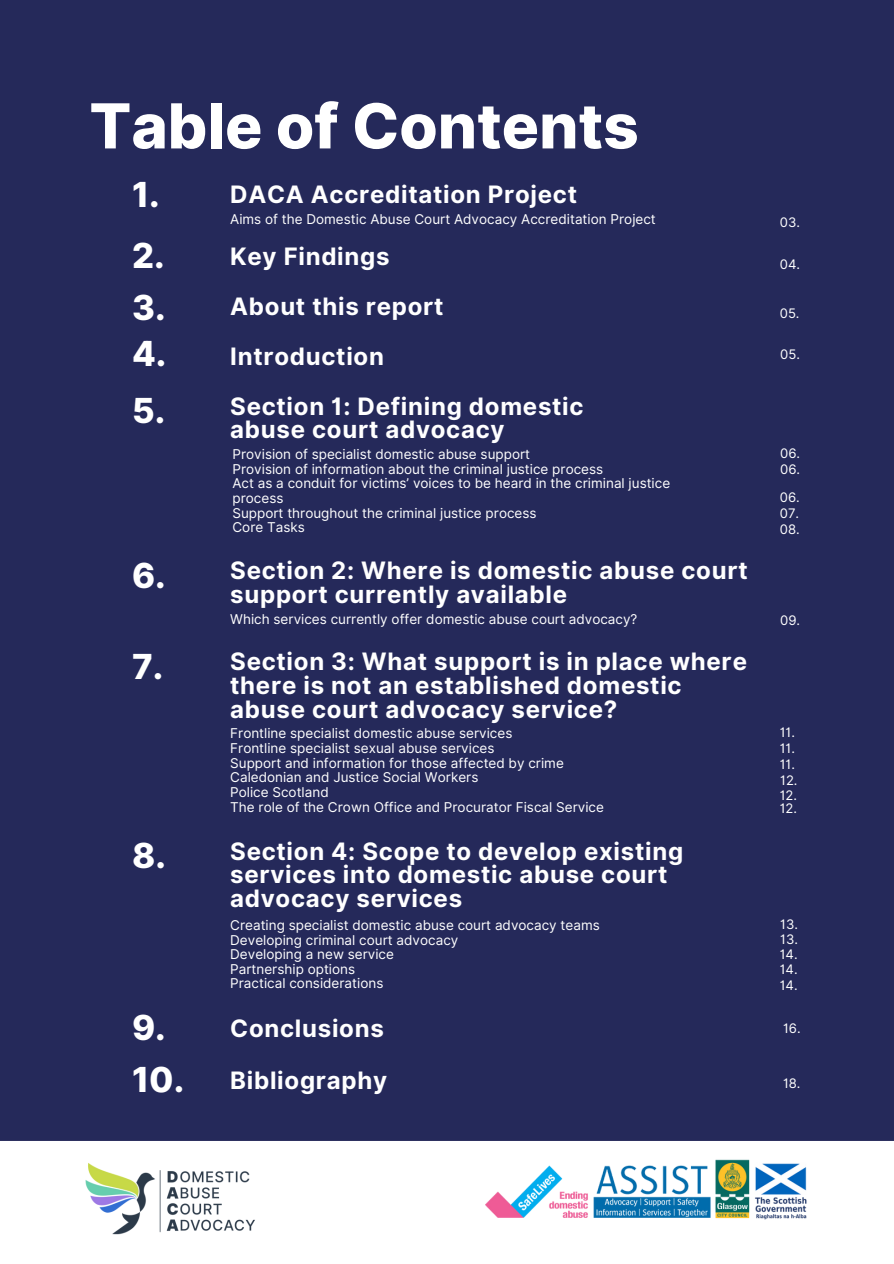
<style>
.page{position:relative;width:894px;height:1264px;background:#fff}
.page>*{position:absolute;margin:0;border:0;box-sizing:border-box;transform-origin:0 0}
.t1{font:800 62.1px "Inter";color:#fff}
.t2{font:800 34.5px "Inter";color:#fff}
.t3{font:700 24px/23.7px "Inter";letter-spacing:.03em;color:#fff}
.t4{font:13.5px/14.7px "Inter";color:#fff}
.t5{font:13.05px "Inter";color:#fff}
</style>
<div class="page">
<div style="left:0;top:0;width:893px;height:1263px;background:#25295a"></div>
<div style="left:0;top:1141px;width:893px;height:122px;background:#fff"></div>
<img style="left:81px;top:1154px;width:189px;height:90px">
<img style="left:474px;top:1141px;width:371px;height:98px">
<h2 class="t1" style="left:89px;top:88px;width:550px">Table of Contents</h2>
<h2 class="t2" style="left:132px;top:173px;width:29px">1.</h2>
<h1 class="t3" style="left:230px;top:182px;width:348px">DACA Accreditation Project</h1>
<h2 class="t4" style="left:230px;top:211px;width:427px">Aims of the Domestic Abuse Court Advocacy Accreditation Project</h2>
<h3 class="t5" style="left:779px;top:214px;width:22px">03.</h3>
<p class="t5" style="left:779px;top:256px;width:22px">04.</p>
<p class="t5" style="left:779px;top:305px;width:21px">05.</p>
<p class="t5" style="left:780px;top:347px;width:21px">05.</p>
<p class="t2" style="left:132px;top:235px;width:34px">2.</p>
<p class="t3" style="left:230px;top:244px;width:161px">Key Findings</p>
<p class="t2" style="left:132px;top:287px;width:35px">3.</p>
<h3 class="t3" style="left:230px;top:294px;width:215px">About this report</h3>
<p class="t2" style="left:132px;top:333px;width:36px">4.</p>
<h3 class="t3" style="left:230px;top:344px;width:155px">Introduction</h3>
<p class="t3" style="left:230px;top:394px;width:355px">Section 1: Defining domestic abuse court advocacy</p>
<h2 class="t2" style="left:132px;top:389px;width:35px">5.</h2>
<p class="t4" style="left:232px;top:447px;width:299px">Provision of specialist domestic abuse support</p>
<p class="t4" style="left:232px;top:461px;width:372px">Provision of information about the criminal justice process</p>
<p class="t4" style="left:232px;top:476px;width:439px">Act as a conduit for victims’ voices to be heard in the criminal justice process</p>
<p class="t4" style="left:232px;top:505px;width:305px">Support throughout the criminal justice process</p>
<p class="t4" style="left:232px;top:520px;width:74px">Core Tasks</p>
<h3 class="t2" style="left:132px;top:554px;width:35px">6.</h3>
<h2 class="t3" style="left:230px;top:558px;width:519px">Section 2: Where is domestic abuse court support currently available</h2>
<p class="t4" style="left:230px;top:611px;width:408px">Which services currently offer domestic abuse court advocacy?</p>
<h3 class="t2" style="left:132px;top:645px;width:33px">7.</h3>
<p class="t3" style="left:230px;top:649px;width:518px">Section 3: What support is in place where there is not an established domestic abuse court advocacy service?</p>
<h2 class="t4" style="left:230px;top:726px;width:283px">Frontline specialist domestic abuse services</h2>
<h3 class="t4" style="left:230px;top:740px;width:266px">Frontline specialist sexual abuse services</h3>
<p class="t4" style="left:230px;top:755px;width:335px">Support and information for those affected by crime</p>
<p class="t4" style="left:230px;top:770px;width:250px">Caledonian and Justice Social Workers</p>
<h2 class="t4" style="left:230px;top:784px;width:100px">Police Scotland</h2>
<h3 class="t4" style="left:230px;top:799px;width:375px">The role of the Crown Office and Procurator Fiscal Service</h3>
<p class="t2" style="left:132px;top:835px;width:35px">8.</p>
<h2 class="t3" style="left:230px;top:839px;width:454px">Section 4: Scope to develop existing services into domestic abuse court advocacy services</h2>
<p class="t4" style="left:230px;top:917px;width:371px">Creating specialist domestic abuse court advocacy teams</p>
<p class="t4" style="left:230px;top:932px;width:229px">Developing criminal court advocacy</p>
<p class="t4" style="left:230px;top:946px;width:165px">Developing a new service</p>
<p class="t4" style="left:230px;top:961px;width:126px">Partnership options</p>
<p class="t4" style="left:230px;top:976px;width:155px">Practical considerations</p>
<p class="t2" style="left:132px;top:1006px;width:35px">9.</p>
<p class="t3" style="left:230px;top:1016px;width:155px">Conclusions</p>
<p class="t5" style="left:780px;top:445px;width:21px">06.</p>
<p class="t5" style="left:780px;top:461px;width:21px">06.</p>
<p class="t5" style="left:779px;top:490px;width:21px">06.</p>
<p class="t5" style="left:779px;top:506px;width:21px">07.</p>
<h2 class="t5" style="left:779px;top:522px;width:21px">08.</h2>
<p class="t5" style="left:780px;top:612px;width:21px">09.</p>
<p class="t5" style="left:779px;top:725px;width:17px">11.</p>
<p class="t5" style="left:779px;top:741px;width:17px">11.</p>
<p class="t5" style="left:780px;top:772px;width:19px">12.</p>
<h3 class="t5" style="left:779px;top:756px;width:17px">11.</h3>
<h3 class="t5" style="left:779px;top:787px;width:19px">12.</h3>
<p class="t5" style="left:779px;top:800px;width:19px">12.</p>
<p class="t5" style="left:780px;top:916px;width:19px">13.</p>
<p class="t5" style="left:780px;top:931px;width:19px">13.</p>
<p class="t5" style="left:779px;top:946px;width:19px">14.</p>
<p class="t5" style="left:779px;top:961px;width:19px">14.</p>
<p class="t5" style="left:779px;top:977px;width:19px">14.</p>
<p class="t5" style="left:782px;top:1020px;width:19px">16.</p>
<h2 class="t2" style="left:132px;top:1058px;width:54px">10.</h2>
<h3 class="t3" style="left:230px;top:1068px;width:158px">Bibliography</h3>
<p class="t5" style="left:782px;top:1075px;width:19px">18.</p>
</div>
